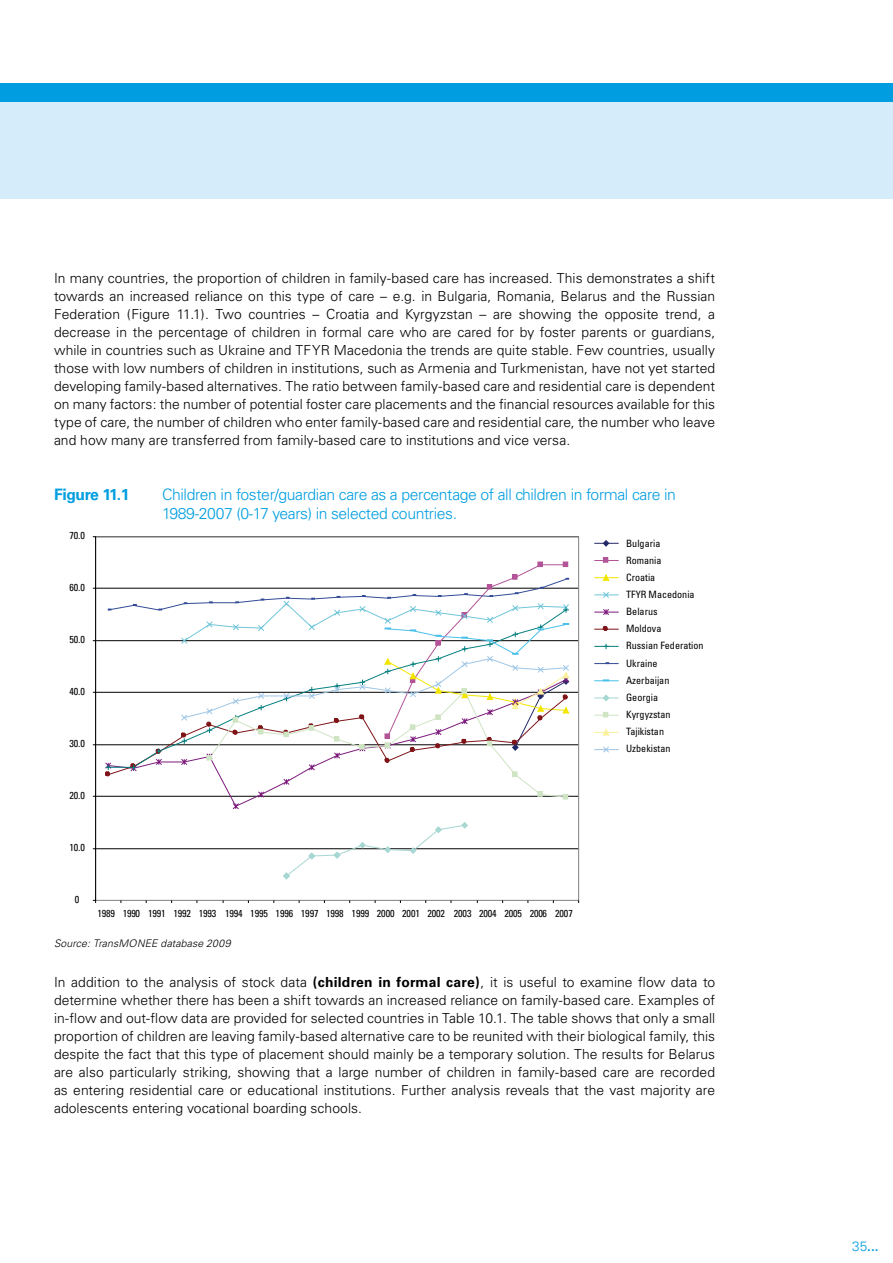
<style>
.page{position:relative;width:893px;height:1263px;background:#fff}
.page>*{position:absolute;margin:0;border:0;box-sizing:border-box;transform-origin:0 0}
.t1{font:300 15.75px/18.9px "Univers";letter-spacing:-.025em;color:#009ee0}
.t2{font:700 15.75px "Univers";letter-spacing:-.025em;color:#009ee0}
.t3{font:300 13.8px/18px "Univers";color:#000;text-align:justify}
.t4{font:700 13.5px "Univers";color:#009ee0}
.t5{font:italic 300 10.5px "Univers";letter-spacing:.015em;color:#000}
.t6{font:condensed 10.2px "Univers";letter-spacing:-.01em;color:#000}
.t7{font:condensed 10.05px/17.1px "Univers";color:#000}
.s1{font-weight:700}
.s2{font-weight:300}
</style>
<div class="page">
<div style="left:0;top:84px;width:893px;height:18px;background:#009ee0"></div>
<div style="left:0;top:102px;width:893px;height:96px;background:#d5edfa"></div>
<hr style="left:96px;top:848px;width:483px;height:1px;background:#000">
<hr style="left:96px;top:796px;width:483px;height:1px;background:#000">
<hr style="left:96px;top:744px;width:483px;height:1px;background:#000">
<hr style="left:96px;top:692px;width:483px;height:1px;background:#000">
<hr style="left:96px;top:640px;width:483px;height:1px;background:#000">
<hr style="left:96px;top:588px;width:483px;height:1px;background:#000">
<hr style="left:96px;top:536px;width:483px;height:1px;background:#828181">
<hr style="left:578px;top:537px;width:1px;height:363px;background:#828181">
<hr style="left:96px;top:900px;width:483px;height:1px;background:#828181">
<hr style="left:95px;top:537px;width:1px;height:363px;background:#000">
<svg style="left:282px;top:822px;width:187px;height:58px"></svg>
<svg style="left:105px;top:561px;width:465px;height:238px"></svg>
<svg style="left:594px;top:540px;width:25px;height:7px"></svg>
<svg style="left:594px;top:557px;width:25px;height:6px"></svg>
<svg style="left:594px;top:574px;width:25px;height:7px"></svg>
<svg style="left:594px;top:592px;width:25px;height:6px"></svg>
<svg style="left:594px;top:609px;width:25px;height:6px"></svg>
<svg style="left:594px;top:626px;width:25px;height:5px"></svg>
<svg style="left:594px;top:644px;width:25px;height:5px"></svg>
<svg style="left:594px;top:662px;width:25px;height:2px"></svg>
<svg style="left:594px;top:679px;width:25px;height:2px"></svg>
<svg style="left:594px;top:694px;width:25px;height:7px"></svg>
<svg style="left:594px;top:712px;width:25px;height:5px"></svg>
<svg style="left:594px;top:729px;width:25px;height:7px"></svg>
<svg style="left:594px;top:746px;width:25px;height:7px"></svg>
<p class="t3" style="left:54px;top:269px;width:663px">In many countries, the proportion of children in family-based care has increased. This demonstrates a shift towards an increased reliance on this type of care – e.g. in Bulgaria, Romania, Belarus and the Russian Federation (Figure 11.1). Two countries – Croatia and Kyrgyzstan – are showing the opposite trend, a decrease in the percentage of children in formal care who are cared for by foster parents or guardians, while in countries such as Ukraine and TFYR Macedonia the trends are quite stable. Few countries, usually those with low numbers of children in institutions, such as Armenia and Turkmenistan, have not yet started developing family-based alternatives. The ratio between family-based care and residential care is dependent on many factors: the number of potential foster care placements and the financial resources available for this type of care, the number of children who enter family-based care and residential care, the number who leave and how many are transferred from family-based care to institutions and vice versa.</p>
<p class="t2" style="left:54px;top:485px;width:77px">Figure 11.1</p>
<p class="t1" style="left:162px;top:485px;width:516px">Children in foster/guardian care as a percentage of all children in formal care in<br>1989-2007 (0-17 years) in selected countries.</p>
<p class="t6" style="left:69px;top:529px;width:17px">70.0</p>
<p class="t6" style="left:69px;top:581px;width:17px">60.0</p>
<p class="t6" style="left:69px;top:633px;width:17px">50.0</p>
<p class="t6" style="left:69px;top:685px;width:17px">40.0</p>
<p class="t6" style="left:69px;top:737px;width:17px">30.0</p>
<p class="t6" style="left:69px;top:789px;width:17px">20.0</p>
<p class="t6" style="left:69px;top:841px;width:17px">10.0</p>
<p class="t6" style="left:75px;top:893px;width:6px">0</p>
<p class="t6" style="left:97px;top:907px;width:477px">1989 1990 1991 1992 1993 1994 1995 1996 1997 1998 1999 2000 2001 2002 2003 2004 2005 2006 2007</p>
<p class="t7" style="left:626px;top:534px;width:79px">Bulgaria<br>Romania<br>Croatia<br>TFYR Macedonia<br>Belarus<br>Moldova<br>Russian Federation<br>Ukraine<br>Azerbaijan<br>Georgia<br>Kyrgyzstan<br>Tajikistan<br>Uzbekistan</p>
<p class="t5" style="left:54px;top:936px;width:178px">Source: TransMONEE database 2009</p>
<p class="t3" style="left:54px;top:973px;width:663px">In addition to the analysis of stock data <span class="s1">(children in formal care)</span>, it is useful to examine flow data to determine whether there has been a shift towards an increased reliance on family-based care. Examples of in-flow and out-flow data are provided for selected countries in Table 10.1. The table shows that only a small proportion of children are leaving family-based alternative care to be reunited with their biological family, this despite the fact that this type of placement should mainly be a temporary solution. The results for Belarus are also particularly striking, showing that a large number of children in family-based care are recorded as entering residential care or educational institutions. Further analysis reveals that the vast majority are adolescents entering vocational boarding schools.</p>
<p class="t4" style="left:852px;top:1238px;width:28px"><span class="s2">35</span>...</p>
</div>
